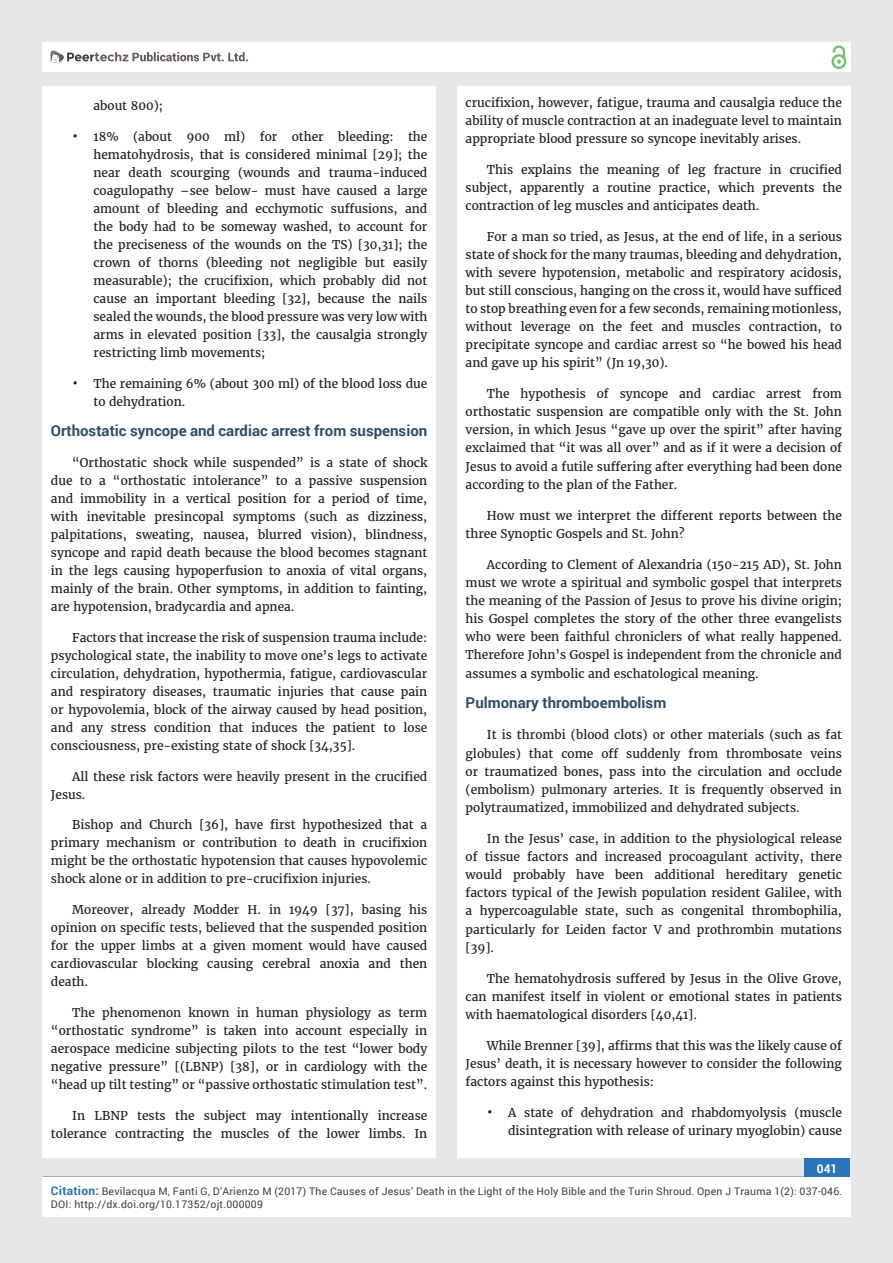
<style>
.page{position:relative;width:893px;height:1263px;background:#e6e7e9}
.page>*{position:absolute;margin:0;border:0;box-sizing:border-box;transform-origin:0 0}
.t1{font:700 15px "Roboto";color:#2f4d6a}
.t2{font:12px/18px "Merriweather";color:#231f20;text-align:justify}
.t3{font:700 12px "Roboto";color:#fff}
.t4{font:10.5px/13.5px "Roboto";letter-spacing:.02em;color:#3e3e3f}
.s1{font-size:15px}
.s2{font-weight:700;font-size:12px;color:#2a75ba}
</style>
<div class="page">
<div style="left:42px;top:43px;width:808px;height:29px;background:#fff"></div>
<div style="left:831px;top:54px;width:15px;height:15px;border:2px solid #72c272;border-radius:50%"></div>
<svg style="left:831px;top:45px;width:15px;height:19px"></svg>
<div style="left:804px;top:1157px;width:46px;height:43px;background:#2a75ba"></div>
<svg style="left:49px;top:50px;width:199px;height:14px"></svg>
<div style="left:42px;top:1177px;width:809px;height:40px;background:#fff"></div>
<div style="left:42px;top:87px;width:394px;height:1071px;background:#fff"></div>
<div style="left:457px;top:87px;width:393px;height:1071px;background:#fff"></div>
<p class="t2" style="left:94px;top:97px;width:71px">about 800);</p>
<p class="t2" style="left:94px;top:128px;width:335px;text-indent:-21px"><span class="s1">•</span> 18% (about 900 ml) for other bleeding: the hematohydrosis, that is considered minimal [29]; the near death scourging (wounds and trauma-induced coagulopathy –see below- must have caused a large amount of bleeding and ecchymotic suffusions, and the body had to be someway washed, to account for the preciseness of the wounds on the TS) [30,31]; the crown of thorns (bleeding not negligible but easily measurable); the crucifixion, which probably did not cause an important bleeding [32], because the nails sealed the wounds, the blood pressure was very low with arms in elevated position [33], the causalgia strongly restricting limb movements;</p>
<p class="t2" style="left:94px;top:374px;width:335px;text-indent:-21px"><span class="s1">•</span> The remaining 6% (about 300 ml) of the blood loss due to dehydration.</p>
<p class="t1" style="left:51px;top:421px;width:378px">Orthostatic syncope and cardiac arrest from suspension</p>
<p class="t2" style="left:51px;top:454px;width:378px;text-indent:21px">“Orthostatic shock while suspended” is a state of shock due to a “orthostatic intolerance” to a passive suspension and immobility in a vertical position for a period of time, with inevitable presincopal symptoms (such as dizziness, palpitations, sweating, nausea, blurred vision), blindness, syncope and rapid death because the blood becomes stagnant in the legs causing hypoperfusion to anoxia of vital organs, mainly of the brain. Other symptoms, in addition to fainting, are hypotension, bradycardia and apnea.</p>
<p class="t2" style="left:51px;top:629px;width:378px;text-indent:21px">Factors that increase the risk of suspension trauma include: psychological state, the inability to move one’s legs to activate circulation, dehydration, hypothermia, fatigue, cardiovascular and respiratory diseases, traumatic injuries that cause pain or hypovolemia, block of the airway caused by head position, and any stress condition that induces the patient to lose consciousness, pre-existing state of shock [34,35].</p>
<p class="t2" style="left:51px;top:767px;width:378px;text-indent:21px">All these risk factors were heavily present in the crucified<br>Jesus.</p>
<p class="t2" style="left:51px;top:816px;width:378px;text-indent:21px">Bishop and Church [36], have first hypothesized that a primary mechanism or contribution to death in crucifixion might be the orthostatic hypotension that causes hypovolemic shock alone or in addition to pre-crucifixion injuries.</p>
<p class="t2" style="left:51px;top:901px;width:378px;text-indent:21px">Moreover, already Modder H. in 1949 [37], basing his opinion on specific tests, believed that the suspended position for the upper limbs at a given moment would have caused cardiovascular blocking causing cerebral anoxia and then death.</p>
<p class="t2" style="left:51px;top:1004px;width:378px;text-indent:21px">The phenomenon known in human physiology as term “orthostatic syndrome” is taken into account especially in aerospace medicine subjecting pilots to the test “lower body negative pressure” [(LBNP) [38], or in cardiology with the “head up tilt testing” or “passive orthostatic stimulation test”.</p>
<p class="t2" style="left:51px;top:1106px;width:378px;text-align:right">In LBNP tests the subject may intentionally increase tolerance contracting the muscles of the lower limbs. In</p>
<p class="t2" style="left:466px;top:94px;width:378px">crucifixion, however, fatigue, trauma and causalgia reduce the ability of muscle contraction at an inadeguate level to maintain appropriate blood pressure so syncope inevitably arises.</p>
<p class="t2" style="left:466px;top:161px;width:378px;text-indent:21px">This explains the meaning of leg fracture in crucified subject, apparently a routine practice, which prevents the contraction of leg muscles and anticipates death.</p>
<p class="t2" style="left:466px;top:227px;width:378px;text-indent:21px">For a man so tried, as Jesus, at the end of life, in a serious state of shock for the many traumas, bleeding and dehydration, with severe hypotension, metabolic and respiratory acidosis, but still conscious, hanging on the cross it, would have sufficed to stop breathing even for a few seconds, remaining motionless, without leverage on the feet and muscles contraction, to precipitate syncope and cardiac arrest so “he bowed his head and gave up his spirit” (Jn 19,30).</p>
<p class="t2" style="left:466px;top:385px;width:378px;text-indent:21px">The hypothesis of syncope and cardiac arrest from orthostatic suspension are compatible only with the St. John version, in which Jesus “gave up over the spirit” after having exclaimed that “it was all over” and as if it were a decision of Jesus to avoid a futile suffering after everything had been done according to the plan of the Father.</p>
<p class="t2" style="left:466px;top:506px;width:378px;text-indent:21px">How must we interpret the different reports between the three Synoptic Gospels and St. John?</p>
<p class="t2" style="left:466px;top:555px;width:378px;text-indent:21px">According to Clement of Alexandria (150-215 AD), St. John must we wrote a spiritual and symbolic gospel that interprets the meaning of the Passion of Jesus to prove his divine origin; his Gospel completes the story of the other three evangelists who were been faithful chroniclers of what really happened.<br>Therefore John’s Gospel is independent from the chronicle and assumes a symbolic and eschatological meaning.</p>
<p class="t1" style="left:466px;top:693px;width:202px">Pulmonary thromboembolism</p>
<p class="t2" style="left:466px;top:726px;width:378px;text-indent:21px">It is thrombi (blood clots) or other materials (such as fat globules) that come off suddenly from thrombosate veins or traumatized bones, pass into the circulation and occlude (embolism) pulmonary arteries. It is frequently observed in polytraumatized, immobilized and dehydrated subjects.</p>
<p class="t2" style="left:466px;top:830px;width:378px;text-indent:21px">In the Jesus’ case, in addition to the physiological release of tissue factors and increased procoagulant activity, there would probably have been additional hereditary genetic factors typical of the Jewish population resident Galilee, with a hypercoagulable state, such as congenital thrombophilia, particularly for Leiden factor V and prothrombin mutations [39].</p>
<p class="t2" style="left:466px;top:969px;width:378px;text-indent:21px">The hematohydrosis suffered by Jesus in the Olive Grove, can manifest itself in violent or emotional states in patients with haematological disorders [40,41].</p>
<p class="t2" style="left:466px;top:1037px;width:378px;text-indent:21px">While Brenner [39], affirms that this was the likely cause of Jesus’ death, it is necessary however to consider the following factors against this hypothesis:</p>
<p class="t2" style="left:487px;top:1104px;width:357px;text-align:right"><span class="s1">•</span> A state of dehydration and rhabdomyolysis (muscle disintegration with release of urinary myoglobin) cause</p>
<p class="t3" style="left:817px;top:1161px;width:22px">041</p>
<p class="t4" style="left:51px;top:1184px;width:793px"><span class="s2">Citation:</span> Bevilacqua M, Fanti G, D’Arienzo M (2017) The Causes of Jesus’ Death in the Light of the Holy Bible and the Turin Shroud. Open J Trauma 1(2): 037-046.<br>DOI: http://dx.doi.org/10.17352/ojt.000009</p>
</div>
